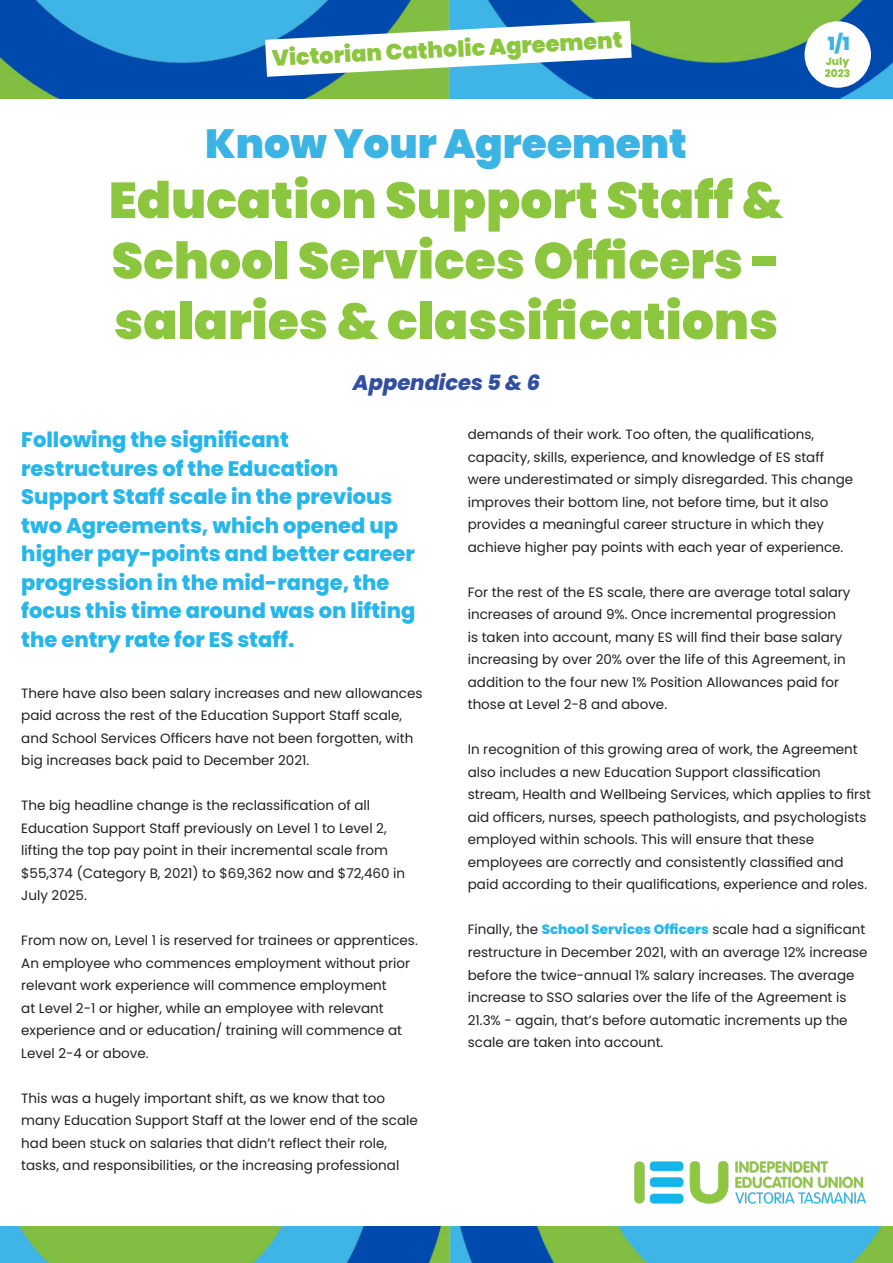
<style>
.page{position:relative;width:893px;height:1263px;background:#fff}
.page>*{position:absolute;margin:0;border:0;box-sizing:border-box;transform-origin:0 0}
.t1{font:900 50.4px/60.4px "Poppins";color:#8bc63e;text-align:justify}
.t2{font:900 40.65px "Poppins";color:#3bb4e4}
.t3{font:900 22.35px "Poppins";color:#8bc63e}
.t4{font:800 21px/28.5px "Poppins";color:#26b6ea}
.t5{font:italic 800 21px "Poppins";color:#324ea1}
.t6{font:900 18.15px "Poppins";color:#3bb4e4}
.t7{font:13.5px/22.5px "Poppins";color:#231f20}
.t8{font:800 10.5px "Poppins";color:#8bc63e}
.s1{font-weight:800;color:#26b6ea}
</style>
<div class="page">
<img style="left:634px;top:1161px;width:232px;height:43px">
<img style="left:0;top:0;width:893px;height:99px">
<img style="left:0;top:1227px;width:893px;height:36px">
<svg style="left:265px;top:21px;width:367px;height:56px"></svg>
<div style="left:804px;top:21px;width:67px;height:67px;background:#fff;border-radius:50%"></div>
<p class="t3" style="left:271px;top:45px;width:352px;rotate:-3deg">Victorian Catholic Agreement</p>
<p class="t2" style="left:205px;top:120px;width:483px">Know Your Agreement</p>
<p class="t1" style="left:109px;top:170px;width:676px">Education Support Staff &amp; School Services Officers - salaries &amp; classifications</p>
<p class="t5" style="left:353px;top:370px;width:189px">Appendices 5 &amp; 6</p>
<p class="t6" style="left:828px;top:33px;width:23px">1/1</p>
<p class="t8" style="left:826px;top:55px;width:25px">July</p>
<p class="t8" style="left:825px;top:67px;width:27px">2023</p>
<p class="t4" style="left:21px;top:426px;width:396px">Following the significant restructures of the Education<br>Support Staff scale in the previous two Agreements, which opened up higher pay-points and better career progression in the mid-range, the focus this time around was on lifting the entry rate for ES staff.</p>
<p class="t7" style="left:21px;top:682px;width:403px">There have also been salary increases and new allowances paid across the rest of the Education Support Staff scale, and School Services Officers have not been forgotten, with big increases back paid to December 2021.</p>
<p class="t7" style="left:21px;top:794px;width:385px">The big headline change is the reclassification of all Education Support Staff previously on Level 1 to Level 2, lifting the top pay point in their incremental scale from $55,374 (Category B, 2021) to $69,362 now and $72,460 in July 2025.</p>
<p class="t7" style="left:21px;top:929px;width:398px">From now on, Level 1 is reserved for trainees or apprentices.<br>An employee who commences employment without prior relevant work experience will commence employment<br>at Level 2-1 or higher, while an employee with relevant experience and or education/ training will commence at Level 2-4 or above.</p>
<p class="t7" style="left:21px;top:1087px;width:398px">This was a hugely important shift, as we know that too many Education Support Staff at the lower end of the scale had been stuck on salaries that didn’t reflect their role, tasks, and responsibilities, or the increasing professional</p>
<p class="t7" style="left:468px;top:423px;width:387px">demands of their work. Too often, the qualifications, capacity, skills, experience, and knowledge of ES staff were underestimated or simply disregarded. This change improves their bottom line, not before time, but it also provides a meaningful career structure in which they achieve higher pay points with each year of experience.</p>
<p class="t7" style="left:468px;top:581px;width:384px">For the rest of the ES scale, there are average total salary increases of around 9%. Once incremental progression<br>is taken into account, many ES will find their base salary increasing by over 20% over the life of this Agreement, in addition to the four new 1% Position Allowances paid for those at Level 2-8 and above.</p>
<p class="t7" style="left:468px;top:738px;width:405px">In recognition of this growing area of work, the Agreement also includes a new Education Support classification stream, Health and Wellbeing Services, which applies to first aid officers, nurses, speech pathologists, and psychologists employed within schools. This will ensure that these employees are correctly and consistently classified and paid according to their qualifications, experience and roles.</p>
<p class="t7" style="left:468px;top:918px;width:401px">Finally, the <span class="s1">School Services Officers</span> scale had a significant restructure in December 2021, with an average 12% increase before the twice-annual 1% salary increases. The average increase to SSO salaries over the life of the Agreement is 21.3% - again, that’s before automatic increments up the scale are taken into account.</p>
</div>
